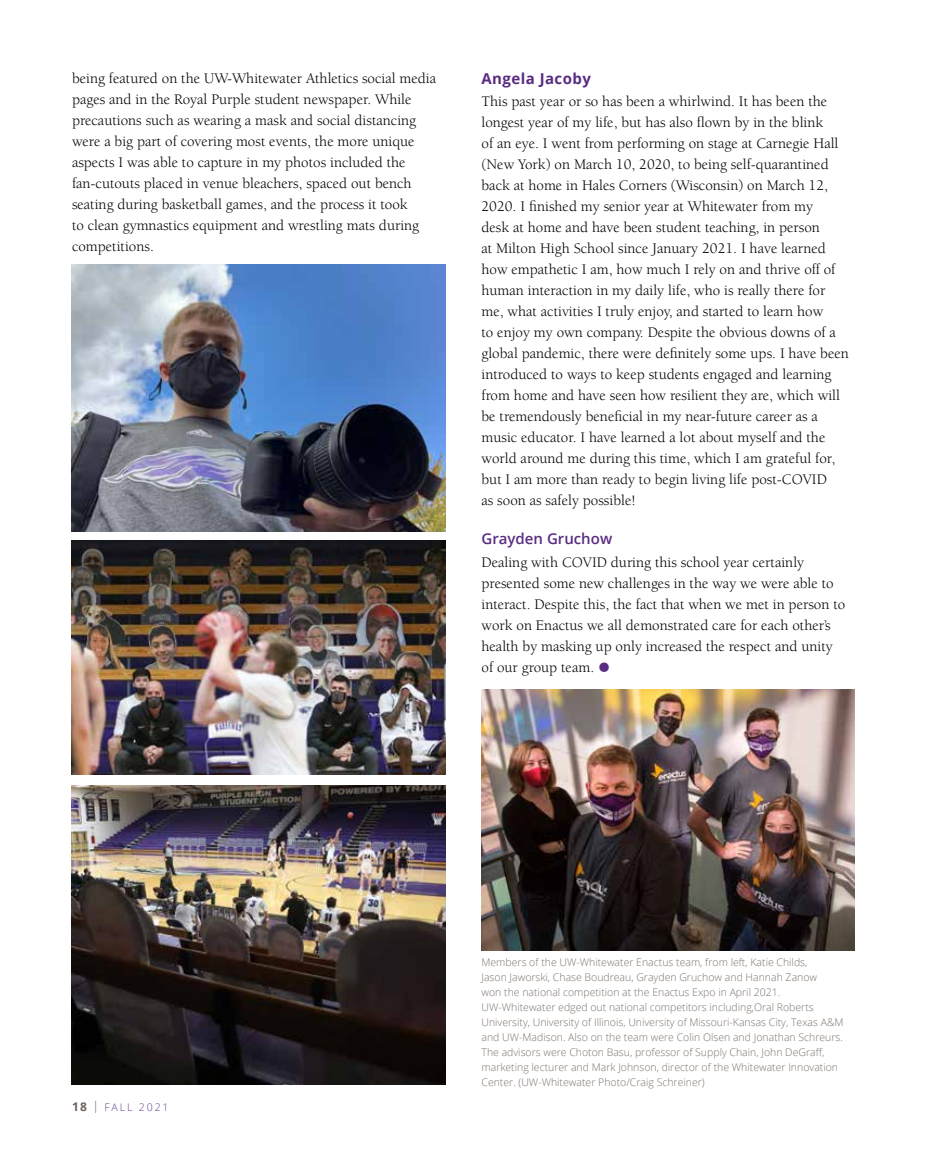
<style>
.page{position:relative;width:945px;height:1175px;background:#fff}
.page>*{position:absolute;margin:0;border:0;box-sizing:border-box;transform-origin:0 0}
.t1{font:15px/21px "Berkeley";color:#000}
.t2{font:600 15px "Open Sans";color:#592c82}
.t3{font:700 15px "Open Sans";letter-spacing:.03em;color:#592c82}
.t4{font:300 10.5px/15px "Open Sans";color:#7d726a}
.t5{font:300 10.5px "Open Sans";letter-spacing:.18em;color:#6a418e}
.s1{font-family:"Entypo";font-size:27px;color:#592c82}
.s2{font-weight:700;font-size:12px;color:#6f625a}
.s3{font-size:12px;color:#6f625a}
</style>
<div class="page">
<img style="left:72px;top:785px;width:374px;height:299px">
<img style="left:72px;top:540px;width:373px;height:235px">
<img style="left:72px;top:264px;width:373px;height:267px">
<img style="left:482px;top:689px;width:373px;height:261px">
<p class="t1" style="left:72px;top:68px;width:366px">being featured on the UW-Whitewater Athletics social media pages and in the Royal Purple student newspaper. While precautions such as wearing a mask and social distancing were a big part of covering most events, the more unique aspects I was able to capture in my photos included the fan-cutouts placed in venue bleachers, spaced out bench seating during basketball games, and the process it took<br>to clean gymnastics equipment and wrestling mats during competitions.</p>
<h5 class="t3" style="left:482px;top:67px;width:111px">Angela Jacoby</h5>
<p class="t1" style="left:482px;top:91px;width:369px">This past year or so has been a whirlwind. It has been the longest year of my life, but has also fown by in the blink<br>of an eye. I went from performing on stage at Carnegie Hall (New York) on March 10, 2020, to being self-quarantined back at home in Hales Corners (Wisconsin) on March 12, 2020. I fnished my senior year at Whitewater from my<br>desk at home and have been student teaching, in person<br>at Milton High School since January 2021. I have learned how empathetic I am, how much I rely on and thrive off of human interaction in my daily life, who is really there for me, what activities I truly enjoy, and started to learn how<br>to enjoy my own company. Despite the obvious downs of a global pandemic, there were defnitely some ups. I have been introduced to ways to keep students engaged and learning from home and have seen how resilient they are, which will be tremendously benefcial in my near-future career as a music educator. I have learned a lot about myself and the world around me during this time, which I am grateful for, but I am more than ready to begin living life post-COVID<br>as soon as safely possible!</p>
<p class="t2" style="left:482px;top:528px;width:132px">Grayden Gruchow</p>
<p class="t1" style="left:482px;top:552px;width:365px">Dealing with COVID during this school year certainly presented some new challenges in the way we were able to interact. Despite this, the fact that when we met in person to work on Enactus we all demonstrated care for each other’s health by masking up only increased the respect and unity of our group team. <span class="s1">}</span></p>
<p class="t5" style="left:72px;top:1100px;width:98px"><span class="s2">18</span> <span class="s3">|</span> FALL 2021</p>
<p class="t4" style="left:482px;top:954px;width:337px">Members of the UW-Whitewater Enactus team, from left, Katie Childs,<br>Jason Jaworski, Chase Boudreau, Grayden Gruchow and Hannah Zanow</p>
<p class="t4" style="left:482px;top:984px;width:300px">won the national competition at the Enactus Expo in April 2021.</p>
<p class="t4" style="left:482px;top:999px;width:334px">UW-Whitewater edged out national competitors including,Oral Roberts</p>
<p class="t4" style="left:482px;top:1014px;width:364px">University, University of Illinois, University of Missouri-Kansas City, Texas A&amp;M</p>
<p class="t4" style="left:482px;top:1029px;width:363px">and UW-Madison. Also on the team were Colin Olsen and Jonathan Schreurs.</p>
<p class="t4" style="left:482px;top:1044px;width:344px">The advisors were Choton Basu, professor of Supply Chain, John DeGraff,</p>
<p class="t4" style="left:482px;top:1059px;width:358px">marketing lecturer and Mark Johnson, director of the Whitewater Innovation<br>Center. (UW-Whitewater Photo/Craig Schreiner)</p>
</div>
